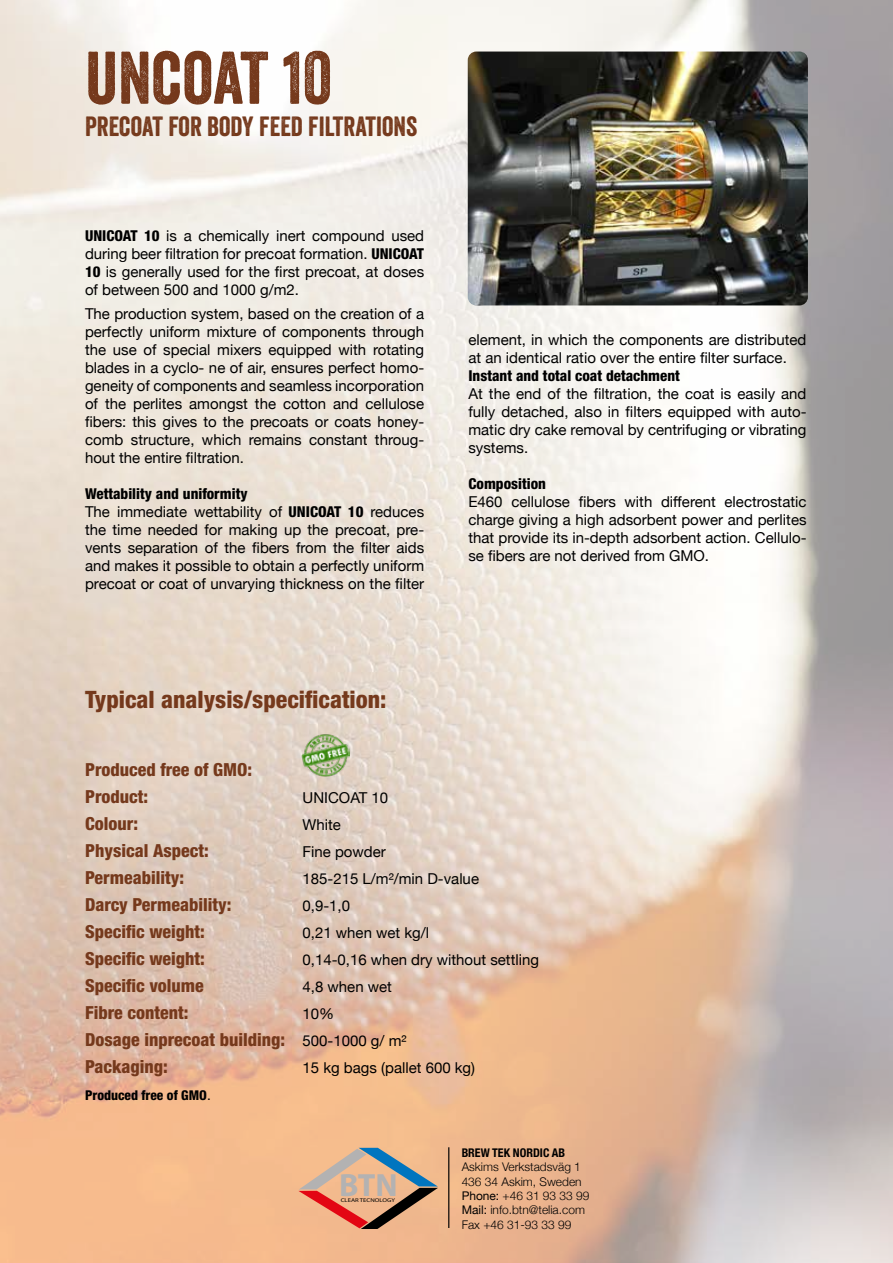
<style>
.page{position:relative;width:893px;height:1263px;background:#fff}
.page>*{position:absolute;margin:0;border:0;box-sizing:border-box;transform-origin:0 0}
.t1{font:72px "Veneer";color:#75391c}
.t2{font:700 32.25px "Myriad Pro";color:#b3b2b2}
.t3{font:27px "Veneer";color:#75391c}
.t4{font:800 condensed 24px "Helvetica Neue";color:#75391c}
.t5{font:800 condensed 18px/27px "Helvetica Neue";color:#75391c}
.t6{font:15px/18px "Helvetica Neue";color:#000;text-align:justify}
.t7{font:800 condensed 15px "Helvetica Neue";color:#000}
.t8{font:800 condensed 13.5px "Helvetica Neue";color:#000}
.t9{font:300 12px/14.4px "Helvetica Neue";color:#000}
.t10{font:700 condensed 12px "Helvetica Neue";color:#000}
.t11{font:5.55px "Myriad Pro";color:#000;scale:1.22 1}
.s1{font-weight:800;font-stretch:condensed}
.s2{font-weight:400;font-stretch:normal;font-size:15px;color:#000}
.s3{font-weight:400;font-stretch:normal}
.s4{font-weight:400}
</style>
<div class="page">
<img style="left:0;top:0;width:893px;height:1263px">
<img style="left:468px;top:52px;width:340px;height:253px">
<img style="left:302px;top:731px;width:47px;height:47px">
<svg style="left:298px;top:1148px;width:140px;height:81px;background:#ce9e82"></svg>
<hr style="left:448px;top:1147px;width:1px;height:81px;background:#000">
<h1 class="t1" style="left:85px;top:34px;width:249px">UNCOAT 10</h1>
<h3 class="t3" style="left:85px;top:110px;width:334px">PRECOAT FOR BODY FEED FILTRATIONS</h3>
<p class="t6" style="left:85px;top:227px;width:341px"><span class="s1">UNICOAT 10</span> is a chemically inert compound used during beer filtration for precoat formation. <span class="s1">UNICOAT 10</span> is generally used for the first precoat, at doses of between 500 and 1000 g/m2.</p>
<p class="t6" style="left:85px;top:305px;width:341px">The production system, based on the creation of a perfectly uniform mixture of components through the use of special mixers equipped with rotating blades in a cyclo- ne of air, ensures perfect homo&shy;geneity of components and seamless incorporation of the perlites amongst the cotton and cellulose fibers: this gives to the precoats or coats honey&shy;comb structure, which remains constant throug&shy;hout the entire filtration.</p>
<p class="t6" style="left:85px;top:485px;width:341px;text-align:left"><span class="s1">Wettability and uniformity<br></span>The immediate wettability of <span class="s1">UNICOAT 10</span> reduces the time needed for making up the precoat, pre&shy;vents separation of the fibers from the filter aids and makes it possible to obtain a perfectly uniform precoat or coat of unvarying thickness on the filter</p>
<h3 class="t4" style="left:85px;top:685px;width:303px">Typical analysis/specification:</h3>
<p class="t5" style="left:85px;top:756px;width:169px">Produced free of GMO:<br>Product:</p>
<p class="t6" style="left:303px;top:789px;width:87px">UNICOAT 10</p>
<p class="t6" style="left:468px;top:332px;width:340px">element, in which the components are distributed at an identical ratio over the entire filter surface.</p>
<p class="t7" style="left:468px;top:367px;width:213px">Instant and total coat detachment</p>
<p class="t6" style="left:468px;top:386px;width:340px">At the end of the filtration, the coat is easily and fully detached, also in filters equipped with auto&shy;matic dry cake removal by centrifuging or vibrating systems.</p>
<p class="t7" style="left:468px;top:475px;width:79px">Composition</p>
<p class="t6" style="left:468px;top:494px;width:340px">E460 cellulose fibers with different electrostatic charge giving a high adsorbent power and perlites that provide its in-depth adsorbent action. Cellulo&shy;se fibers are not derived from GMO.</p>
<p class="t5" style="left:85px;top:810px;width:55px">Colour:</p>
<p class="t6" style="left:303px;top:816px;width:40px">White</p>
<p class="t5" style="left:85px;top:837px;width:125px">Physical Aspect:</p>
<p class="t6" style="left:303px;top:843px;width:85px">Fine powder</p>
<p class="t5" style="left:85px;top:864px;width:101px">Permeability:</p>
<p class="t6" style="left:303px;top:870px;width:178px">185-215 L/m²/min D-value</p>
<p class="t5" style="left:85px;top:891px;width:148px">Darcy Permeability:</p>
<p class="t6" style="left:303px;top:897px;width:49px">0,9-1,0</p>
<p class="t5" style="left:85px;top:918px;width:121px">Specific weight:</p>
<p class="t6" style="left:303px;top:924px;width:128px">0,21 when wet kg/l</p>
<p class="t5" style="left:85px;top:945px;width:121px">Specific weight:</p>
<p class="t6" style="left:303px;top:951px;width:238px">0,14-0,16 when dry without settling</p>
<p class="t5" style="left:85px;top:972px;width:120px">Specific volume</p>
<p class="t6" style="left:303px;top:978px;width:91px">4,8 when wet</p>
<p class="t5" style="left:85px;top:999px;width:105px">Fibre content:</p>
<p class="t6" style="left:303px;top:1005px;width:33px">10%</p>
<p class="t5" style="left:85px;top:1026px;width:323px">Dosage inprecoat building: <span class="s2">500-1000 g/ m²<br></span>Packaging:</p>
<p class="t6" style="left:303px;top:1059px;width:174px">15 kg bags (pallet 600 kg)</p>
<p class="t8" style="left:85px;top:1087px;width:127px">Produced free of GMO<span class="s3">.</span></p>
<h2 class="t2" style="left:339px;top:1164px;width:60px">BTN</h2>
<p class="t11" style="left:341px;top:1197px;width:46px">CLEAR TECNOLOGY</p>
<p class="t10" style="left:462px;top:1143px;width:105px">BREW TEK NORDIC AB</p>
<p class="t9" style="left:462px;top:1159px;width:129px">Askims Verkstadsväg 1<br>436 34 Askim, Sweden<br><span class="s4">Phone:</span> +46 31 93 33 99<br><span class="s4">Mail:</span> info.btn@telia.com<br>Fax +46 31-93 33 99</p>
</div>
